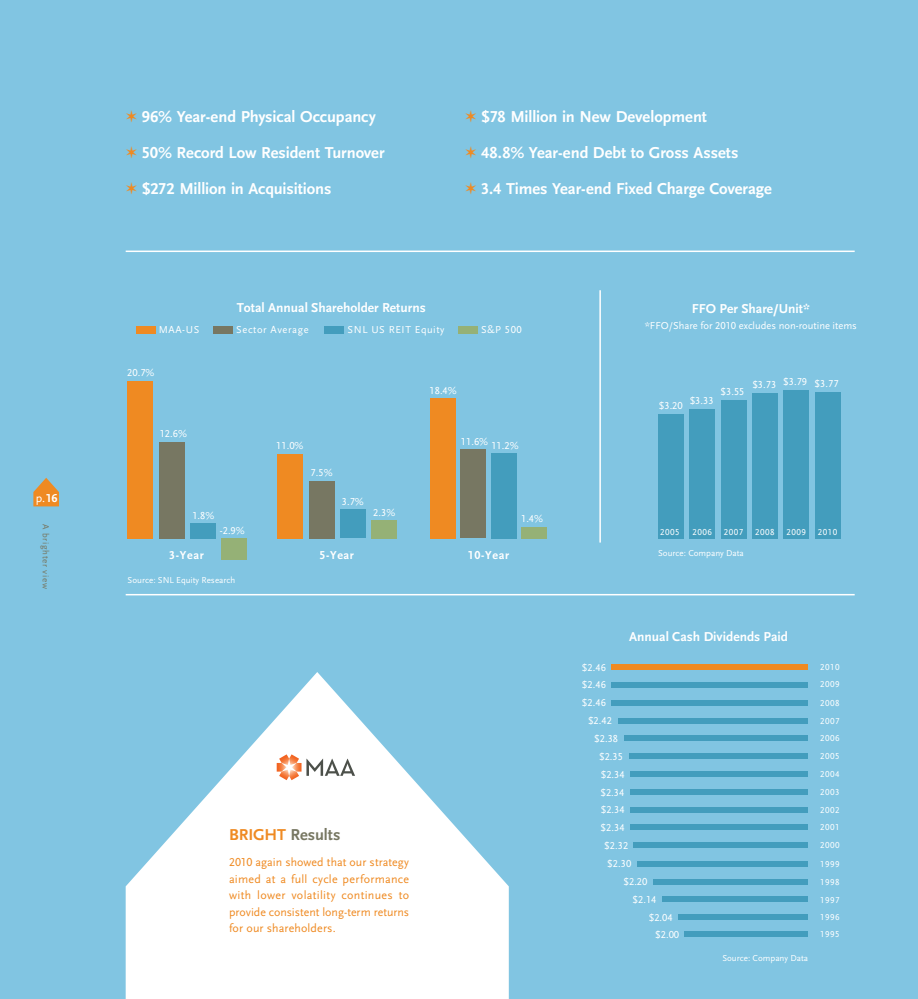
<style>
.page{position:relative;width:918px;height:999px;background:#81c5e2}
.page>*{position:absolute;margin:0;border:0;box-sizing:border-box;transform-origin:0 0}
.t1{font:700 16.5px/36px "Scala Sans LF";letter-spacing:-.005em;color:#fff}
.t2{font:700 16.5px "Scala Sans LF";letter-spacing:-.005em;color:#777762}
.t3{font:700 13.5px "Scala Sans LF";color:#fff}
.t4{font:12px/16.5px "Scala Sans LF";letter-spacing:.005em;color:#ef8a22;text-align:justify}
.t5{font:700 12px "Scala Sans LF";letter-spacing:.055em;color:#fff}
.t6{font:12px "Scala Sans LF";color:#fff}
.t7{font:10.5px "Scala Sans LF";color:#fff}
.t8{font:10.5px "Scala Sans LF";letter-spacing:.055em;color:#fff}
.t9{font:9px "Scala Sans LF";letter-spacing:.055em;color:#fff}
.t10{font:9px "Scala Sans LF";color:#fff}
.t11{font:9px "Scala Sans LF";letter-spacing:.07em;color:#777762}
.s1{font-weight:700}
.s2{color:#ef8a22}
</style>
<div class="page">
<svg style="left:126px;top:672px;width:383px;height:327px;fill:#fff"></svg>
<div style="left:658px;top:414px;width:26px;height:125px;background:#439dbd"></div>
<div style="left:689px;top:409px;width:26px;height:130px;background:#439dbd"></div>
<div style="left:721px;top:400px;width:25px;height:139px;background:#439dbd"></div>
<div style="left:752px;top:393px;width:26px;height:146px;background:#439dbd"></div>
<div style="left:783px;top:390px;width:26px;height:149px;background:#439dbd"></div>
<div style="left:815px;top:392px;width:25px;height:147px;background:#439dbd"></div>
<div style="left:159px;top:442px;width:26px;height:96px;background:#777762"></div>
<div style="left:191px;top:524px;width:25px;height:15px;background:#439dbd"></div>
<div style="left:221px;top:538px;width:26px;height:22px;background:#95b176"></div>
<div style="left:278px;top:454px;width:25px;height:84px;background:#ef8a22"></div>
<div style="left:309px;top:481px;width:25px;height:57px;background:#777762"></div>
<div style="left:340px;top:509px;width:25px;height:29px;background:#439dbd"></div>
<div style="left:372px;top:520px;width:25px;height:18px;background:#95b176"></div>
<div style="left:430px;top:398px;width:25px;height:140px;background:#ef8a22"></div>
<div style="left:460px;top:450px;width:26px;height:88px;background:#777762"></div>
<div style="left:491px;top:453px;width:26px;height:85px;background:#439dbd"></div>
<div style="left:521px;top:527px;width:26px;height:11px;background:#95b176"></div>
<div style="left:136px;top:326px;width:19px;height:8px;background:#ef8a22"></div>
<div style="left:213px;top:326px;width:20px;height:8px;background:#777762"></div>
<div style="left:325px;top:326px;width:19px;height:8px;background:#439dbd"></div>
<div style="left:458px;top:326px;width:20px;height:8px;background:#95b176"></div>
<div style="left:128px;top:381px;width:25px;height:157px;background:#ef8a22"></div>
<div style="left:611px;top:665px;width:197px;height:5px;background:#ef8a22"></div>
<div style="left:611px;top:682px;width:197px;height:6px;background:#439dbd"></div>
<div style="left:611px;top:700px;width:197px;height:6px;background:#439dbd"></div>
<div style="left:618px;top:718px;width:190px;height:6px;background:#439dbd"></div>
<div style="left:624px;top:736px;width:184px;height:5px;background:#439dbd"></div>
<div style="left:629px;top:754px;width:179px;height:5px;background:#439dbd"></div>
<div style="left:630px;top:771px;width:178px;height:6px;background:#439dbd"></div>
<div style="left:630px;top:789px;width:178px;height:6px;background:#439dbd"></div>
<div style="left:630px;top:807px;width:178px;height:6px;background:#439dbd"></div>
<div style="left:630px;top:825px;width:178px;height:5px;background:#439dbd"></div>
<div style="left:634px;top:843px;width:174px;height:5px;background:#439dbd"></div>
<div style="left:637px;top:861px;width:171px;height:6px;background:#439dbd"></div>
<div style="left:653px;top:879px;width:155px;height:6px;background:#439dbd"></div>
<div style="left:662px;top:897px;width:146px;height:5px;background:#439dbd"></div>
<div style="left:678px;top:914px;width:130px;height:6px;background:#439dbd"></div>
<div style="left:684px;top:931px;width:124px;height:6px;background:#439dbd"></div>
<svg style="left:33px;top:478px;width:26px;height:28px"></svg>
<hr style="left:126px;top:251px;width:729px;height:1px;background:#fff">
<hr style="left:126px;top:594px;width:729px;height:1px;background:#fff">
<hr style="left:599px;top:290px;width:2px;height:253px;background:#fff">
<svg style="left:277px;top:754px;width:78px;height:26px;background:#e2cec2"></svg>
<p class="t6" style="left:36px;top:491px;width:23px">p.<span class="s1">16</span></p>
<p class="t11" style="left:51px;top:524px;width:66px;rotate:90deg">A brighter view</p>
<h1 class="t1" style="left:126px;top:99px;width:261px"><span class="s2">✶</span> 96% Year-end Physical Occupancy <span class="s2">✶</span> 50% Record Low Resident Turnover <span class="s2">✶</span> $272 Million in Acquisitions</h1>
<h1 class="t1" style="left:465px;top:99px;width:308px"><span class="s2">✶</span> $78 Million in New Development<br><span class="s2">✶</span> 48.8% Year-end Debt to Gross Assets<br><span class="s2">✶</span> 3.4 Times Year-end Fixed Charge Coverage</h1>
<p class="t3" style="left:237px;top:301px;width:191px">Total Annual Shareholder Returns</p>
<p class="t7" style="left:159px;top:324px;width:42px">MAA-US</p>
<p class="t8" style="left:236px;top:324px;width:74px">Sector Average</p>
<p class="t7" style="left:348px;top:324px;width:98px">SNL US REIT Equity</p>
<p class="t7" style="left:481px;top:324px;width:42px">S&amp;P 500</p>
<p class="t7" style="left:127px;top:366px;width:29px">20.7%</p>
<p class="t7" style="left:160px;top:428px;width:29px">12.6%</p>
<p class="t7" style="left:192px;top:510px;width:24px">1.8%</p>
<p class="t7" style="left:220px;top:525px;width:26px">-2.9%</p>
<p class="t7" style="left:276px;top:440px;width:29px">11.0%</p>
<p class="t7" style="left:311px;top:467px;width:24px">7.5%</p>
<p class="t7" style="left:342px;top:496px;width:24px">3.7%</p>
<p class="t7" style="left:373px;top:507px;width:24px">2.3%</p>
<p class="t7" style="left:430px;top:384px;width:29px">18.4%</p>
<p class="t7" style="left:461px;top:438px;width:59px">11.6% 11.2%</p>
<p class="t7" style="left:521px;top:513px;width:24px">1.4%</p>
<p class="t3" style="left:692px;top:301px;width:119px">FFO Per Share/Unit*</p>
<p class="t7" style="left:645px;top:320px;width:214px">*FFO/Share for 2010 excludes non-routine items</p>
<p class="t7" style="left:690px;top:394px;width:25px">$3.33</p>
<p class="t7" style="left:659px;top:399px;width:25px">$3.20</p>
<p class="t7" style="left:721px;top:386px;width:25px">$3.55</p>
<p class="t7" style="left:752px;top:378px;width:88px">$3.73 $3.79 $3.77</p>
<p class="t9" style="left:660px;top:527px;width:21px">2005</p>
<p class="t9" style="left:693px;top:527px;width:21px">2006</p>
<p class="t9" style="left:724px;top:527px;width:21px">2007</p>
<p class="t9" style="left:755px;top:527px;width:21px">2008</p>
<p class="t9" style="left:787px;top:527px;width:21px">2009</p>
<p class="t9" style="left:818px;top:527px;width:21px">2010</p>
<p class="t5" style="left:169px;top:548px;width:36px">3-Year</p>
<p class="t10" style="left:658px;top:548px;width:87px">Source: Company Data</p>
<p class="t10" style="left:128px;top:575px;width:109px">Source: SNL Equity Research</p>
<p class="t5" style="left:468px;top:548px;width:43px">10-Year</p>
<p class="t5" style="left:319px;top:548px;width:36px">5-Year</p>
<h1 class="t2" style="left:229px;top:826px;width:113px"><span class="s2">BRIGHT</span> Results</h1>
<p class="t4" style="left:229px;top:854px;width:182px">2010 again showed that our strategy aimed at a full cycle performance with lower volatility continues to provide consistent long-term returns for our shareholders.</p>
<p class="t3" style="left:629px;top:629px;width:160px">Annual Cash Dividends Paid</p>
<p class="t7" style="left:582px;top:661px;width:25px">$2.46</p>
<p class="t9" style="left:820px;top:662px;width:21px">2010</p>
<p class="t7" style="left:582px;top:679px;width:25px">$2.46</p>
<p class="t9" style="left:820px;top:679px;width:21px">2009</p>
<p class="t7" style="left:582px;top:697px;width:25px">$2.46</p>
<p class="t9" style="left:820px;top:698px;width:21px">2008</p>
<p class="t7" style="left:588px;top:715px;width:25px">$2.42</p>
<p class="t9" style="left:820px;top:716px;width:21px">2007</p>
<p class="t7" style="left:594px;top:733px;width:25px">$2.38</p>
<p class="t9" style="left:820px;top:733px;width:21px">2006</p>
<p class="t7" style="left:599px;top:751px;width:25px">$2.35</p>
<p class="t9" style="left:820px;top:752px;width:21px">2005</p>
<p class="t7" style="left:601px;top:769px;width:25px">$2.34</p>
<p class="t9" style="left:820px;top:769px;width:21px">2004</p>
<p class="t7" style="left:600px;top:787px;width:25px">$2.34</p>
<p class="t9" style="left:820px;top:787px;width:21px">2003</p>
<p class="t7" style="left:601px;top:804px;width:25px">$2.34</p>
<p class="t9" style="left:820px;top:805px;width:21px">2002</p>
<p class="t7" style="left:601px;top:822px;width:25px">$2.34</p>
<p class="t9" style="left:820px;top:822px;width:21px">2001</p>
<p class="t7" style="left:604px;top:840px;width:25px">$2.32</p>
<p class="t9" style="left:820px;top:840px;width:21px">2000</p>
<p class="t7" style="left:607px;top:858px;width:25px">$2.30</p>
<p class="t9" style="left:820px;top:859px;width:21px">1999</p>
<p class="t7" style="left:623px;top:876px;width:25px">$2.20</p>
<p class="t9" style="left:820px;top:877px;width:21px">1998</p>
<p class="t7" style="left:633px;top:894px;width:25px">$2.14</p>
<p class="t9" style="left:820px;top:895px;width:21px">1997</p>
<p class="t7" style="left:649px;top:911px;width:25px">$2.04</p>
<p class="t9" style="left:820px;top:913px;width:21px">1996</p>
<p class="t7" style="left:655px;top:929px;width:25px">$2.00</p>
<p class="t9" style="left:820px;top:930px;width:21px">1995</p>
<p class="t10" style="left:722px;top:953px;width:87px">Source: Company Data</p>
</div>
